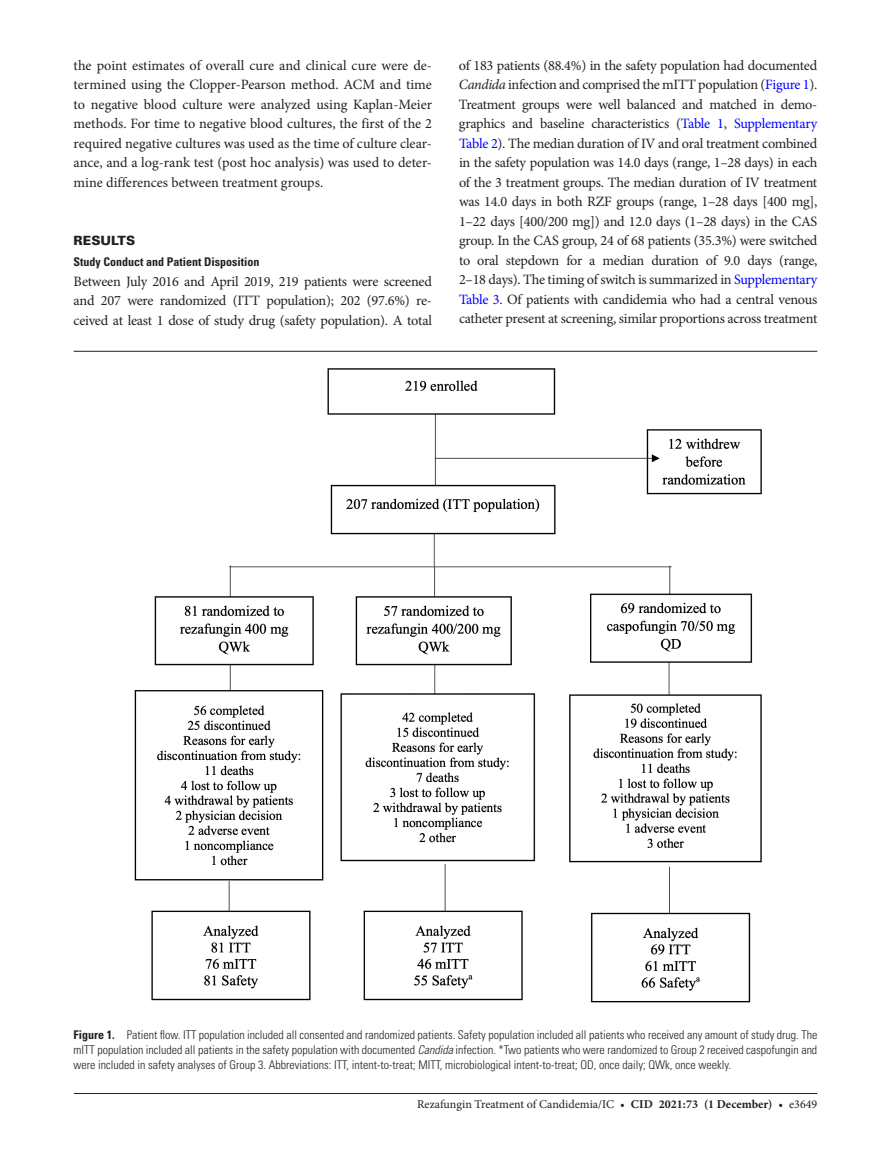
<style>
.page{position:relative;width:891px;height:1174px;background:#fff}
.page>*{position:absolute;margin:0;border:0;box-sizing:border-box;transform-origin:0 0}
.t1{font:14.25px/19.5px "Minion Pro";letter-spacing:-.015em;color:#231f20;text-align:justify}
.t2{font:900 12.75px "Univers LT Std";color:#231f20}
.t3{font:300 condensed 12px/15px "Univers LT Std";color:#231f20;text-align:justify}
.t4{font:12px "Minion Pro";color:#231f20}
.t5{font:700 condensed 12px "Univers LT Std";color:#231f20}
.s1{font-style:italic}
.s2{color:#00f}
.s3{font-weight:700}
</style>
<div class="page">
<hr style="left:74px;top:1093px;width:743px;height:1px;background:#231f20">
<hr style="left:74px;top:351px;width:743px;height:1px;background:#231f20">
<img style="left:134px;top:368px;width:628px;height:635px">
<p class="t1" style="left:74px;top:55px;width:360px">the point estimates of overall cure and clinical cure were de&shy;termined using the Clopper-Pearson method. ACM and time to negative blood culture were analyzed using Kaplan-Meier methods. For time to negative blood cultures, the first of the 2 required negative cultures was used as the time of culture clear&shy;ance, and a log-rank test (post hoc analysis) was used to deter&shy;mine differences between treatment groups.</p>
<p class="t2" style="left:74px;top:233px;width:63px">RESULTS</p>
<p class="t5" style="left:74px;top:255px;width:188px">Study Conduct and Patient Disposition</p>
<p class="t1" style="left:74px;top:271px;width:360px">Between July 2016 and April 2019, 219 patients were screened and 207 were randomized (ITT population); 202 (97.6%) re&shy;ceived at least 1 dose of study drug (safety population). A total</p>
<p class="t1" style="left:459px;top:55px;width:360px">of 183 patients (88.4%) in the safety population had documented <span class="s1">Candida</span> infection and comprised the mITT population (<span class="s2">Figure 1</span>).<br>Treatment groups were well balanced and matched in demo&shy;graphics and baseline characteristics (<span class="s2">Table 1</span>, <span class="s2">Supplementary Table 2</span>). The median duration of IV and oral treatment combined in the safety population was 14.0 days (range, 1–28 days) in each of the 3 treatment groups. The median duration of IV treatment was 14.0 days in both RZF groups (range, 1–28 days [400 mg], 1–22 days [400/200 mg]) and 12.0 days (1–28 days) in the CAS group. In the CAS group, 24 of 68 patients (35.3%) were switched to oral stepdown for a median duration of 9.0 days (range, 2–18 days). The timing of switch is summarized in <span class="s2">Supplementary Table 3</span>. Of patients with candidemia who had a central venous catheter present at screening, similar proportions across treatment</p>
<p class="t3" style="left:74px;top:1028px;width:745px"><span class="s3">Figure 1.</span> Patient flow. ITT population included all consented and randomized patients. Safety population included all patients who received any amount of study drug. The mITT population included all patients in the safety population with documented <span class="s1">Candida</span> infection. *Two patients who were randomized to Group 2 received caspofungin and were included in safety analyses of Group 3. Abbreviations: ITT, intent-to-treat; MITT, microbiological intent-to-treat; OD, once daily; QWk, once weekly.</p>
<p class="t4" style="left:417px;top:1096px;width:402px">Rezafungin Treatment of Candidemia/IC • <span class="s3">cid 2021:73 (1 December)</span> • e3649</p>
</div>
